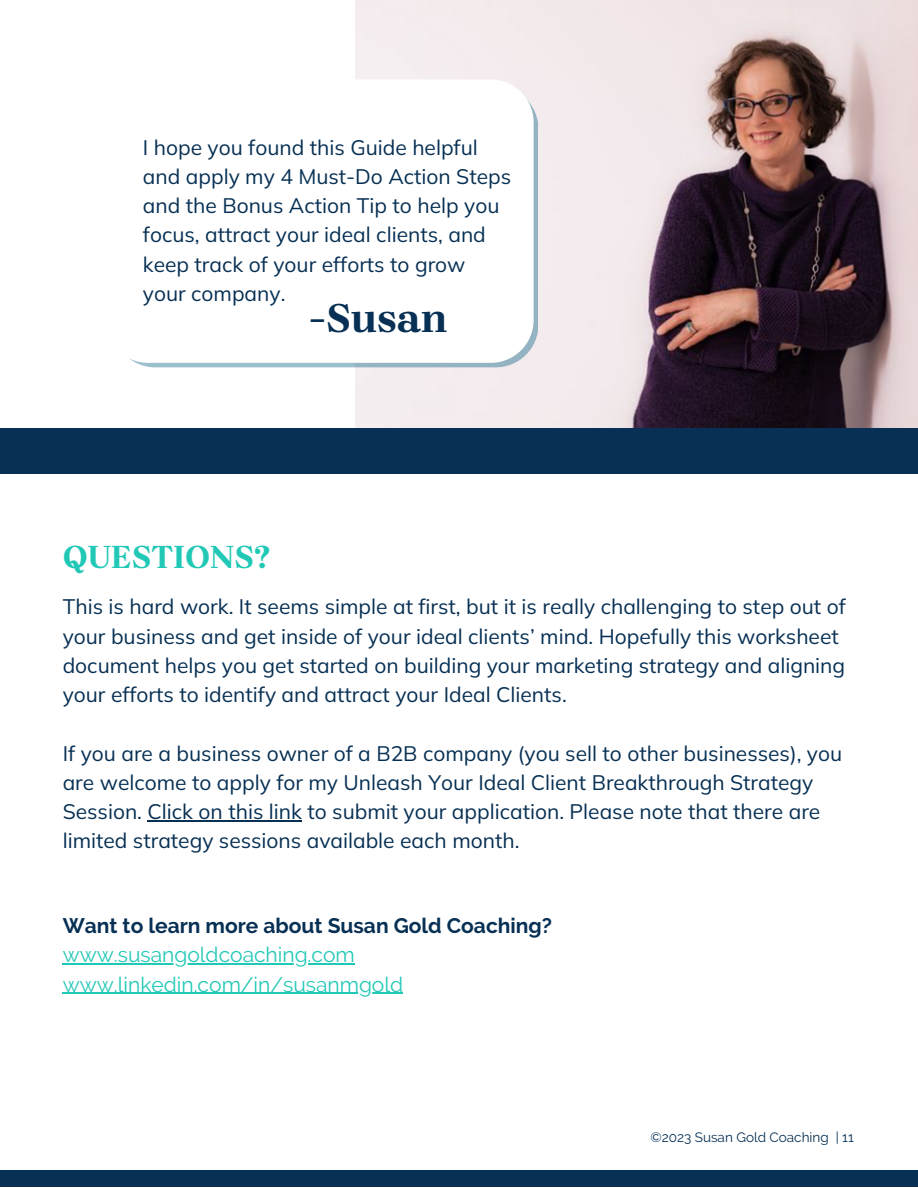
<style>
.page{position:relative;width:918px;height:1188px;background:#fff}
.page>*{position:absolute;margin:0;border:0;box-sizing:border-box;transform-origin:0 0}
.t1{font:700 41.7px "Brygada 1918";color:#073054}
.t2{font:700 33px "Brygada 1918";color:#22c8b6}
.t3{font:21px/29.2px "Mulish";color:#073054}
.t4{font:21px "Raleway";color:#22c8b6}
.t5{font:700 21px "Raleway";color:#073054}
.t6{font:13.5px "Raleway";color:#073054}
</style>
<div class="page">
<img style="left:356px;top:0;width:562px;height:428px">
<div style="left:0;top:428px;width:918px;height:45px;background:#073054"></div>
<svg style="left:137px;top:86px;width:401px;height:281px;background:#a3becb"></svg>
<svg style="left:129px;top:79px;width:405px;height:284px"></svg>
<hr style="left:148px;top:820px;width:154px;height:1px;background:#073054">
<hr style="left:63px;top:963px;width:292px;height:2px;background:#22c8b6">
<hr style="left:63px;top:993px;width:340px;height:1px;background:#22c8b6">
<div style="left:0;top:1170px;width:918px;height:17px;background:#073054"></div>
<p class="t3" style="left:143px;top:132px;width:370px">I hope you found this Guide helpful and apply my 4 Must-Do Action Steps and the Bonus Action Tip to help you focus, attract your ideal clients, and keep track of your efforts to grow your company.</p>
<p class="t1" style="left:309px;top:294px;width:140px">-Susan</p>
<p class="t2" style="left:63px;top:538px;width:209px">QUESTIONS?</p>
<p class="t3" style="left:63px;top:592px;width:785px">This is hard work. It seems simple at first, but it is really challenging to step out of your business and get inside of your ideal clients’ mind. Hopefully this worksheet document helps you get started on building your marketing strategy and aligning your efforts to identify and attract your Ideal Clients.</p>
<p class="t3" style="left:63px;top:738px;width:781px">If you are a business owner of a B2B company (you sell to other businesses), you are welcome to apply for my Unleash Your Ideal Client Breakthrough Strategy Session. Click on this link to submit your application. Please note that there are limited strategy sessions available each month.</p>
<p class="t5" style="left:63px;top:913px;width:491px">Want to learn more about Susan Gold Coaching?</p>
<p class="t4" style="left:63px;top:943px;width:294px">www.susangoldcoaching.com</p>
<p class="t4" style="left:63px;top:972px;width:342px">www.linkedin.com/in/susanmgold</p>
<p class="t6" style="left:651px;top:1129px;width:205px">©2023 Susan Gold Coaching | 11</p>
</div>
